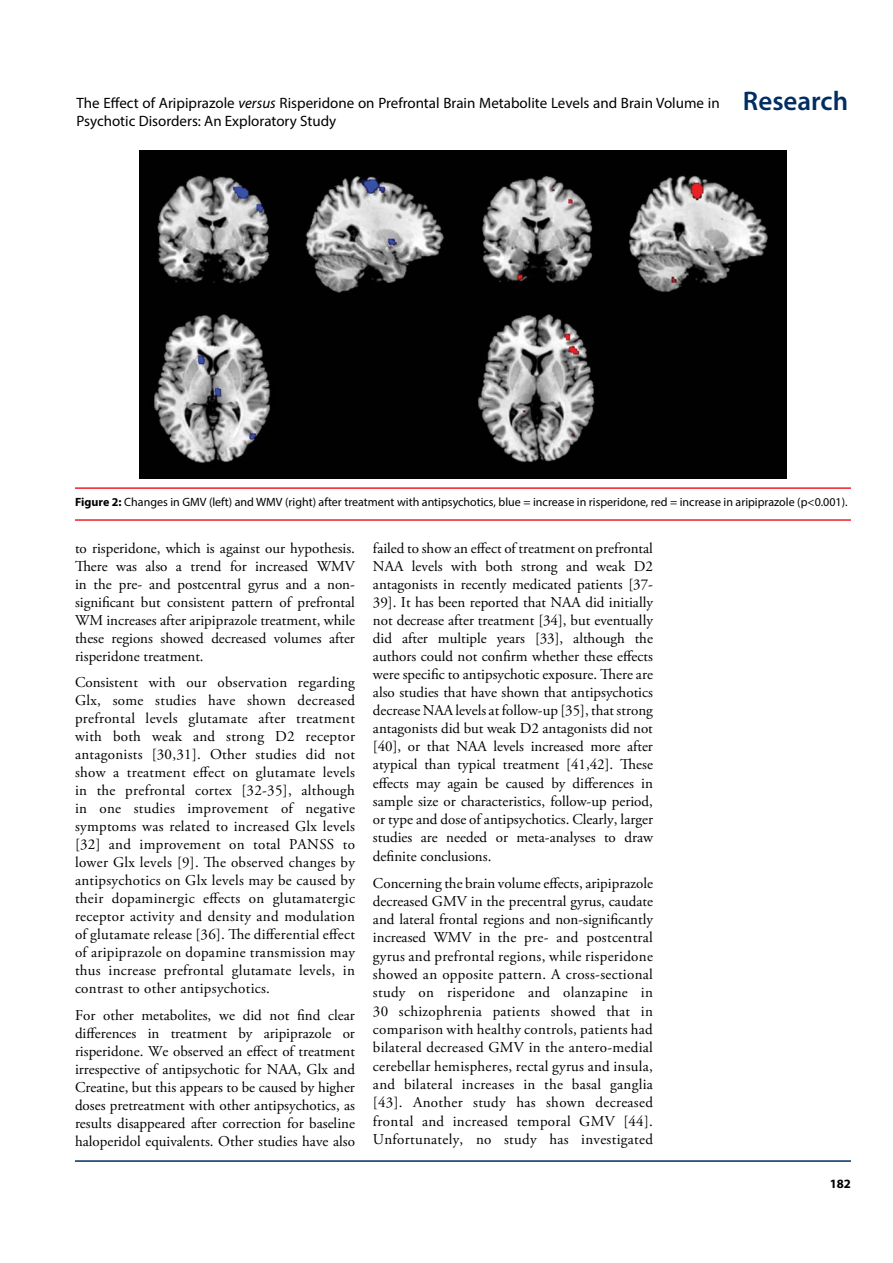
<style>
.page{position:relative;width:893px;height:1263px;background:#fff}
.page>*{position:absolute;margin:0;border:0;box-sizing:border-box;transform-origin:0 0}
.t1{font:15px/18px "Adobe Garamond Pro";color:#000;text-align:justify}
.t2{font:15px/18px "Myriad Pro";color:#000}
.t3{font:700 12.75px "Myriad Pro";color:#000}
.t4{font:12px "Myriad Pro";color:#000}
.s1{font-style:italic}
.s2{font-weight:600;font-size:27px;color:#002d62}
.s3{font-weight:700}
</style>
<div class="page">
<hr style="left:75px;top:1160px;width:776px;height:2px;background:#002d62">
<hr style="left:75px;top:487px;width:776px;height:2px;background:#ed2124">
<hr style="left:75px;top:519px;width:776px;height:2px;background:#ed2124">
<img style="left:139px;top:150px;width:648px;height:328px">
<p class="t2" style="left:77px;top:94px;width:773px">The Effect of Aripiprazole <span class="s1">versus</span> Risperidone on Prefrontal Brain Metabolite Levels and Brain Volume in <span class="s2">Research<br></span>Psychotic Disorders: An Exploratory Study</p>
<p class="t4" style="left:75px;top:495px;width:774px"><span class="s3">Figure 2:</span> Changes in GMV (left) and WMV (right) after treatment with antipsychotics, blue = increase in risperidone, red = increase in aripiprazole (p&lt;0.001).</p>
<p class="t1" style="left:75px;top:540px;width:281px">to risperidone, which is against our hypothesis.<br>There was also a trend for increased WMV in the pre- and postcentral gyrus and a non&shy;significant but consistent pattern of prefrontal WM increases after aripiprazole treatment, while these regions showed decreased volumes after risperidone treatment.</p>
<p class="t1" style="left:75px;top:674px;width:281px">Consistent with our observation regarding Glx, some studies have shown decreased prefrontal levels glutamate after treatment with both weak and strong D2 receptor antagonists [30,31]. Other studies did not show a treatment effect on glutamate levels in the prefrontal cortex [32-35], although in one studies improvement of negative symptoms was related to increased Glx levels [32] and improvement on total PANSS to lower Glx levels [9]. The observed changes by antipsychotics on Glx levels may be caused by their dopaminergic effects on glutamatergic receptor activity and density and modulation of glutamate release [36]. The differential effect of aripiprazole on dopamine transmission may thus increase prefrontal glutamate levels, in contrast to other antipsychotics.</p>
<p class="t1" style="left:75px;top:1007px;width:281px">For other metabolites, we did not find clear differences in treatment by aripiprazole or risperidone. We observed an effect of treatment irrespective of antipsychotic for NAA, Glx and Creatine, but this appears to be caused by higher doses pretreatment with other antipsychotics, as results disappeared after correction for baseline haloperidol equivalents. Other studies have also</p>
<p class="t1" style="left:373px;top:540px;width:281px">failed to show an effect of treatment on prefrontal NAA levels with both strong and weak D2 antagonists in recently medicated patients [37- 39]. It has been reported that NAA did initially not decrease after treatment [34], but eventually did after multiple years [33], although the authors could not confirm whether these effects were specific to antipsychotic exposure. There are also studies that have shown that antipsychotics decrease NAA levels at follow-up [35], that strong antagonists did but weak D2 antagonists did not [40], or that NAA levels increased more after atypical than typical treatment [41,42]. These effects may again be caused by differences in sample size or characteristics, follow-up period, or type and dose of antipsychotics. Clearly, larger studies are needed or meta-analyses to draw definite conclusions.</p>
<p class="t1" style="left:373px;top:874px;width:281px">Concerning the brain volume effects, aripiprazole decreased GMV in the precentral gyrus, caudate and lateral frontal regions and non-significantly increased WMV in the pre- and postcentral gyrus and prefrontal regions, while risperidone showed an opposite pattern. A cross-sectional study on risperidone and olanzapine in 30 schizophrenia patients showed that in comparison with healthy controls, patients had bilateral decreased GMV in the antero-medial cerebellar hemispheres, rectal gyrus and insula, and bilateral increases in the basal ganglia [43]. Another study has shown decreased frontal and increased temporal GMV [44].<br>Unfortunately, no study has investigated</p>
<p class="t3" style="left:830px;top:1176px;width:23px">182</p>
</div>
